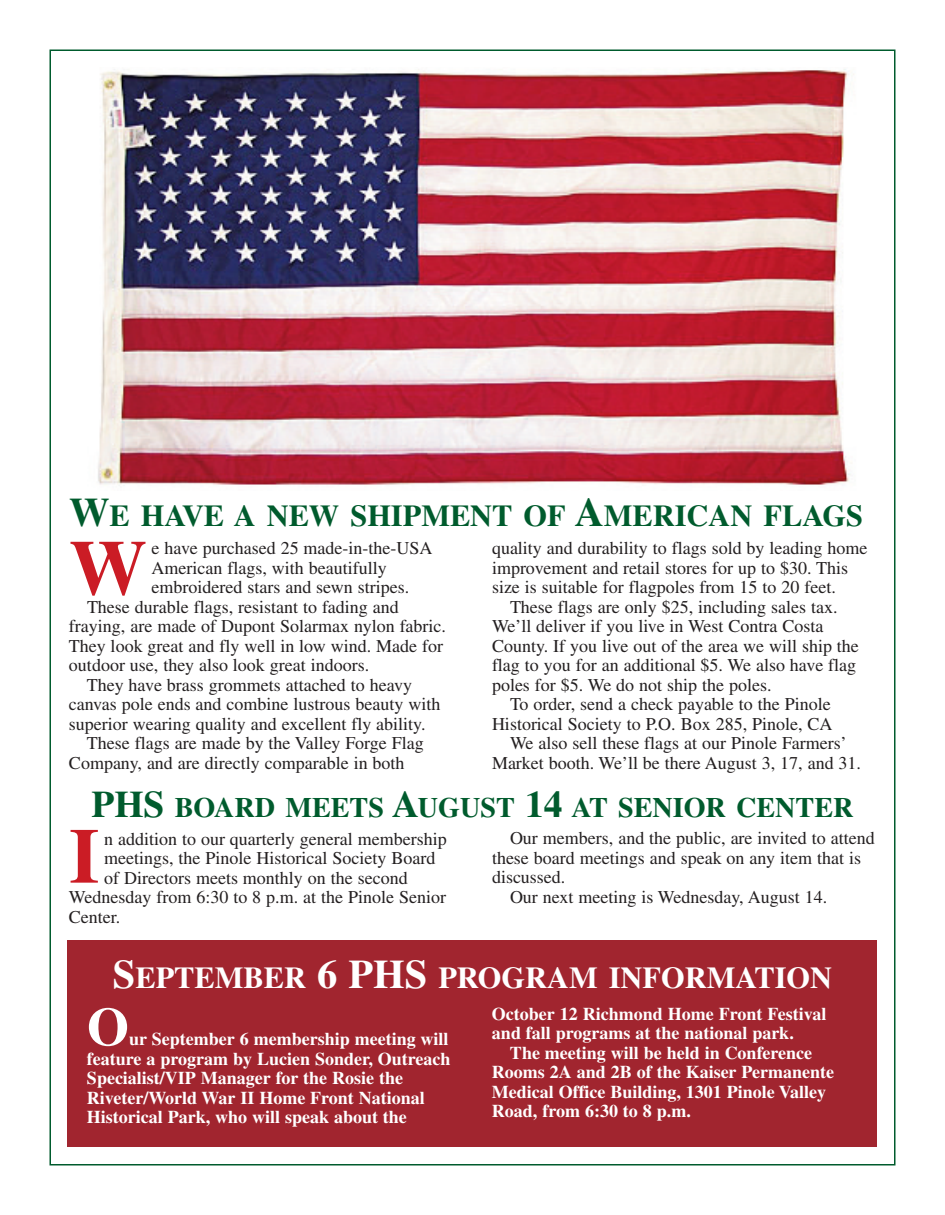
<style>
.page{position:relative;width:945px;height:1215px;background:#fff}
.page>*{position:absolute;margin:0;border:0;box-sizing:border-box;transform-origin:0 0}
.t1{font:700 78px "Times";color:#cb1c25}
.t2{font:700 54px "Times";color:#fff}
.t3{font:700 30.3px "Times";color:#005b2d}
.t4{font:700 30.3px "Times";color:#fff}
.t5{font:700 28.2px "Times";color:#005b2d}
.t6{font:18px "Times";color:#231f20}
.t7{font:700 18px/19.5px "Times";color:#fff}
.s1{font-size:40.5px}
.s2{font-size:37.5px}
</style>
<div class="page">
<img style="left:98px;top:69px;width:756px;height:416px">
<div style="left:68px;top:940px;width:810px;height:208px;background:#a1252f"></div>
<h3 class="t3" style="left:69px;top:505px;width:796px"><span class="s1">W</span>E HAVE A NEW SHIPMENT OF <span class="s1">A</span>MERICAN FLAGS</h3>
<p class="t6" style="left:152px;top:542px;width:283px">e have purchased 25 made-in-the-USA</p>
<p class="t6" style="left:152px;top:561px;width:237px">American flags, with beautifully</p>
<p class="t6" style="left:152px;top:581px;width:259px">embroidered stars and sewn stripes.</p>
<p class="t6" style="left:87px;top:600px;width:313px">These durable flags, resistant to fading and</p>
<p class="t6" style="left:69px;top:620px;width:379px">fraying, are made of Dupont Solarmax nylon fabric.</p>
<p class="t6" style="left:69px;top:639px;width:376px">They look great and fly well in low wind. Made for</p>
<p class="t6" style="left:69px;top:659px;width:302px">outdoor use, they also look great indoors.</p>
<p class="t6" style="left:87px;top:678px;width:327px">They have brass grommets attached to heavy</p>
<p class="t6" style="left:69px;top:698px;width:373px">canvas pole ends and combine lustrous beauty with</p>
<p class="t6" style="left:69px;top:717px;width:358px">superior wearing quality and excellent fly ability.</p>
<p class="t6" style="left:87px;top:737px;width:338px">These flags are made by the Valley Forge Flag</p>
<p class="t6" style="left:69px;top:756px;width:337px">Company, and are directly comparable in both</p>
<p class="t6" style="left:492px;top:542px;width:377px">quality and durability to flags sold by leading home</p>
<p class="t6" style="left:492px;top:561px;width:358px">improvement and retail stores for up to $30. This</p>
<p class="t6" style="left:492px;top:581px;width:345px">size is suitable for flagpoles from 15 to 20 feet.</p>
<p class="t6" style="left:510px;top:600px;width:329px">These flags are only $25, including sales tax.</p>
<p class="t6" style="left:492px;top:620px;width:333px">We’ll deliver if you live in West Contra Costa</p>
<p class="t6" style="left:492px;top:639px;width:368px">County. If you live out of the area we will ship the</p>
<p class="t6" style="left:492px;top:659px;width:366px">flag to you for an additional $5. We also have flag</p>
<p class="t6" style="left:492px;top:678px;width:281px">poles for $5. We do not ship the poles.</p>
<p class="t6" style="left:510px;top:698px;width:322px">To order, send a check payable to the Pinole</p>
<p class="t6" style="left:492px;top:717px;width:342px">Historical Society to P.O. Box 285, Pinole, CA</p>
<p class="t6" style="left:510px;top:737px;width:338px">We also sell these flags at our Pinole Farmers’</p>
<p class="t6" style="left:492px;top:756px;width:371px">Market booth. We’ll be there August 3, 17, and 31.</p>
<h1 class="t1" style="left:69px;top:542px;width:79px">W</h1>
<h3 class="t5" style="left:92px;top:798px;width:763px"><span class="s2">PHS</span> BOARD MEETS <span class="s2">A</span>UGUST <span class="s2">14</span> AT SENIOR CENTER</h3>
<p class="t6" style="left:104px;top:832px;width:344px">n addition to our quarterly general membership</p>
<p class="t6" style="left:104px;top:852px;width:333px">meetings, the Pinole Historical Society Board</p>
<p class="t6" style="left:104px;top:871px;width:305px">of Directors meets monthly on the second</p>
<p class="t6" style="left:69px;top:891px;width:379px">Wednesday from 6:30 to 8 p.m. at the Pinole Senior</p>
<p class="t6" style="left:69px;top:910px;width:53px">Center.</p>
<h1 class="t1" style="left:69px;top:830px;width:32px">I</h1>
<p class="t6" style="left:510px;top:832px;width:366px">Our members, and the public, are invited to attend</p>
<p class="t6" style="left:492px;top:851px;width:371px">these board meetings and speak on any item that is</p>
<p class="t6" style="left:492px;top:871px;width:75px">discussed.</p>
<p class="t6" style="left:510px;top:890px;width:319px">Our next meeting is Wednesday, August 14.</p>
<h3 class="t4" style="left:113px;top:968px;width:721px"><span class="s1">S</span>EPTEMBER <span class="s1">6 PHS</span> PROGRAM INFORMATION</h3>
<h2 class="t2" style="left:87px;top:1009px;width:44px">O</h2>
<p class="t7" style="left:492px;top:1006px;width:336px">October 12 Richmond Home Front Festival and fall programs at the national park.</p>
<p class="t7" style="left:492px;top:1045px;width:344px;text-indent:18px">The meeting will be held in Conference Rooms 2A and 2B of the Kaiser Permanente Medical Office Building, 1301 Pinole Valley Road, from 6:30 to 8 p.m.</p>
<p class="t7" style="left:87px;top:1031px;width:365px;text-indent:42px">ur September 6 membership meeting will feature a program by Lucien Sonder, Outreach Specialist/VIP Manager for the Rosie the Riveter/World War II Home Front National Historical Park, who will speak about the</p>
</div>
